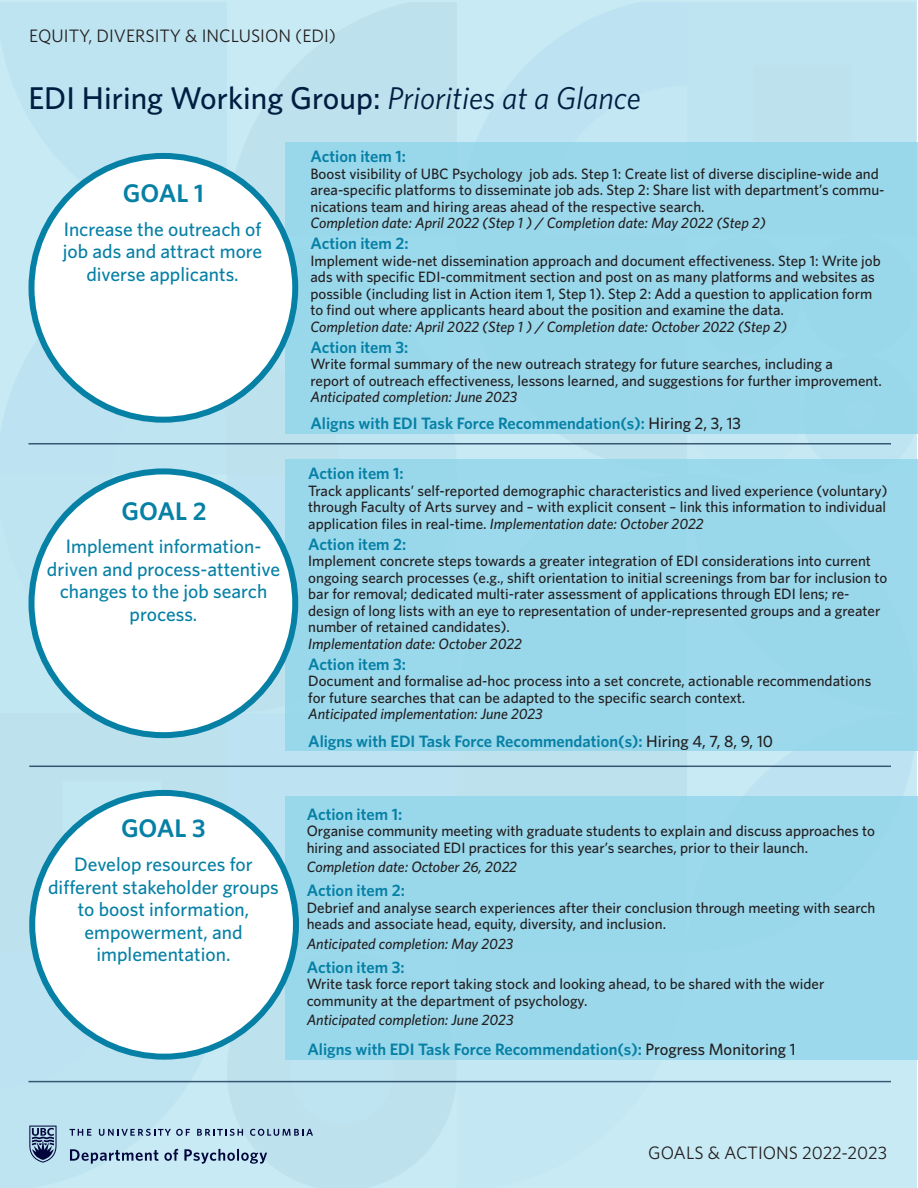
<style>
.page{position:relative;width:918px;height:1188px;background:#fff}
.page>*{position:absolute;margin:0;border:0;box-sizing:border-box;transform-origin:0 0}
.t1{font:500 31.5px "Whitney";color:#001e41}
.t2{font:600 25.5px "Whitney";color:#0680a5}
.t3{font:500 19.5px/22.5px "Whitney";color:#0680a5;text-align:center}
.t4{font:18px "Whitney";color:#231f20}
.t5{font:600 16.5px "Whitney";color:#0680a5}
.t6{font:500 15px/16.5px "Whitney";color:#231f20}
.t7{font:italic 500 15px "Whitney";color:#231f20}
.s1{font-weight:400;font-style:italic}
.s2{font-weight:500;color:#231f20}
.s3{font-style:italic}
</style>
<div class="page">
<div style="left:0;top:0;width:917px;height:1188px;background:#bde4f0"></div>
<svg style="left:70px;top:1149px;width:108px;height:15px"></svg>
<svg style="left:184px;top:1149px;width:83px;height:15px"></svg>
<svg style="left:29px;top:1126px;width:28px;height:37px"></svg>
<svg style="left:70px;top:1129px;width:21px;height:7px"></svg>
<svg style="left:99px;top:1129px;width:91px;height:7px"></svg>
<svg style="left:197px;top:1129px;width:46px;height:7px"></svg>
<svg style="left:250px;top:1129px;width:63px;height:7px"></svg>
<div style="left:286px;top:143px;width:632px;height:291px;background:#99d8eb"></div>
<div style="left:31px;top:156px;width:264px;height:264px;background:#fff;border-radius:50%"></div>
<div style="left:28px;top:153px;width:270px;height:270px;border:6px solid #0680a5;border-radius:50%"></div>
<hr style="left:28px;top:443px;width:863px;height:2px;background:#001e41">
<hr style="left:29px;top:766px;width:862px;height:1px;background:#001e41">
<hr style="left:28px;top:1081px;width:863px;height:1px;background:#001e41">
<div style="left:285px;top:460px;width:632px;height:291px;background:#99d8eb"></div>
<div style="left:31px;top:471px;width:264px;height:264px;background:#fff;border-radius:50%"></div>
<div style="left:28px;top:468px;width:270px;height:270px;border:6px solid #0680a5;border-radius:50%"></div>
<div style="left:286px;top:797px;width:632px;height:263px;background:#99d7eb"></div>
<div style="left:32px;top:793px;width:264px;height:264px;background:#fff;border-radius:50%"></div>
<div style="left:29px;top:790px;width:270px;height:270px;border:6px solid #0680a5;border-radius:50%"></div>
<p class="t4" style="left:29px;top:24px;width:308px">EQUITY, DIVERSITY &amp; INCLUSION (EDI)</p>
<p class="t1" style="left:28px;top:77px;width:614px">EDI Hiring Working Group: <span class="s1">Priorities at a Glance</span></p>
<p class="t5" style="left:310px;top:146px;width:97px">Action item 1:</p>
<p class="t6" style="left:310px;top:165px;width:576px">Boost visibility of UBC Psychology job ads. Step 1: Create list of diverse discipline-wide and area-specific platforms to disseminate job ads. Step 2: Share list with department’s commu&shy;nications team and hiring areas ahead of the respective search.</p>
<p class="t7" style="left:310px;top:213px;width:457px">Completion date: April 2022 (Step 1 ) / Completion date: May 2022 (Step 2)</p>
<p class="t5" style="left:310px;top:233px;width:100px">Action item 2:</p>
<p class="t6" style="left:310px;top:252px;width:572px">Implement wide-net dissemination approach and document effectiveness. Step 1: Write job ads with specific EDI-commitment section and post on as many platforms and websites as possible (including list in Action item 1, Step 1). Step 2: Add a question to application form to find out where applicants heard about the position and examine the data.</p>
<p class="t7" style="left:310px;top:317px;width:478px">Completion date: April 2022 (Step 1 ) / Completion date: October 2022 (Step 2)</p>
<p class="t5" style="left:310px;top:336px;width:99px">Action item 3:</p>
<p class="t6" style="left:310px;top:356px;width:524px">Write formal summary of the new outreach strategy for future searches, including a</p>
<p class="t6" style="left:310px;top:372px;width:573px">report of outreach effectiveness, lessons learned, and suggestions for further improvement.</p>
<p class="t7" style="left:310px;top:387px;width:208px">Anticipated completion: June 2023</p>
<p class="t2" style="left:123px;top:176px;width:82px">GOAL 1</p>
<p class="t3" style="left:63px;top:217px;width:201px">Increase the outreach of job ads and attract more diverse applicants.</p>
<p class="t2" style="left:122px;top:494px;width:86px">GOAL 2</p>
<p class="t3" style="left:66px;top:535px;width:197px">Implement information-</p>
<p class="t3" style="left:47px;top:557px;width:235px">driven and process-attentive changes to the job search process.</p>
<p class="t2" style="left:121px;top:811px;width:86px">GOAL 3</p>
<p class="t3" style="left:74px;top:853px;width:180px">Develop resources for</p>
<p class="t3" style="left:48px;top:875px;width:232px">different stakeholder groups to boost information,</p>
<p class="t3" style="left:84px;top:920px;width:160px">empowerment, and</p>
<p class="t3" style="left:97px;top:943px;width:136px">implementation.</p>
<p class="t5" style="left:310px;top:412px;width:432px">Aligns with EDI Task Force Recommendation(s): <span class="s2">Hiring 2, 3, 13</span></p>
<p class="t5" style="left:308px;top:463px;width:97px">Action item 1:</p>
<p class="t6" style="left:308px;top:482px;width:581px;text-align:justify">Track applicants’ self-reported demographic characteristics and lived experience (voluntary) through Faculty of Arts survey and – with explicit consent – link this information to individual application files in real-time. <span class="s3">Implementation date: October 2022</span></p>
<p class="t5" style="left:308px;top:533px;width:100px">Action item 2:</p>
<p class="t6" style="left:308px;top:553px;width:581px">Implement concrete steps towards a greater integration of EDI considerations into current ongoing search processes (e.g., shift orientation to initial screenings from bar for inclusion to bar for removal; dedicated multi-rater assessment of applications through EDI lens; re-</p>
<p class="t6" style="left:308px;top:602px;width:574px">design of long lists with an eye to representation of under-represented groups and a greater number of retained candidates).</p>
<p class="t7" style="left:308px;top:634px;width:215px">Implementation date: October 2022</p>
<p class="t5" style="left:308px;top:653px;width:99px">Action item 3:</p>
<p class="t6" style="left:308px;top:673px;width:565px">Document and formalise ad-hoc process into a set concrete, actionable recommendations for future searches that can be adapted to the specific search context.<br><span class="s3">Anticipated implementation: June 2023</span></p>
<p class="t5" style="left:308px;top:730px;width:466px">Aligns with EDI Task Force Recommendation(s): <span class="s2">Hiring 4, 7, 8, 9, 10</span></p>
<p class="t5" style="left:307px;top:803px;width:97px">Action item 1:</p>
<p class="t6" style="left:307px;top:823px;width:570px">Organise community meeting with graduate students to explain and discuss approaches to hiring and associated EDI practices for this year’s searches, prior to their launch.</p>
<p class="t7" style="left:307px;top:857px;width:212px">Completion date: October 26, 2022</p>
<p class="t5" style="left:307px;top:880px;width:100px">Action item 2:</p>
<p class="t6" style="left:307px;top:899px;width:570px">Debrief and analyse search experiences after their conclusion through meeting with search heads and associate head, equity, diversity, and inclusion.</p>
<p class="t7" style="left:307px;top:934px;width:208px">Anticipated completion: May 2023</p>
<p class="t5" style="left:307px;top:956px;width:99px">Action item 3:</p>
<p class="t6" style="left:307px;top:976px;width:519px">Write task force report taking stock and looking ahead, to be shared with the wider</p>
<p class="t6" style="left:307px;top:991px;width:282px;line-height:19.5px">community at the department of psychology.<br><span class="s3">Anticipated completion: June 2023</span></p>
<p class="t5" style="left:307px;top:1038px;width:490px">Aligns with EDI Task Force Recommendation(s): <span class="s2">Progress Monitoring 1</span></p>
<p class="t4" style="left:648px;top:1141px;width:241px">GOALS &amp; ACTIONS 2022-2023</p>
</div>
